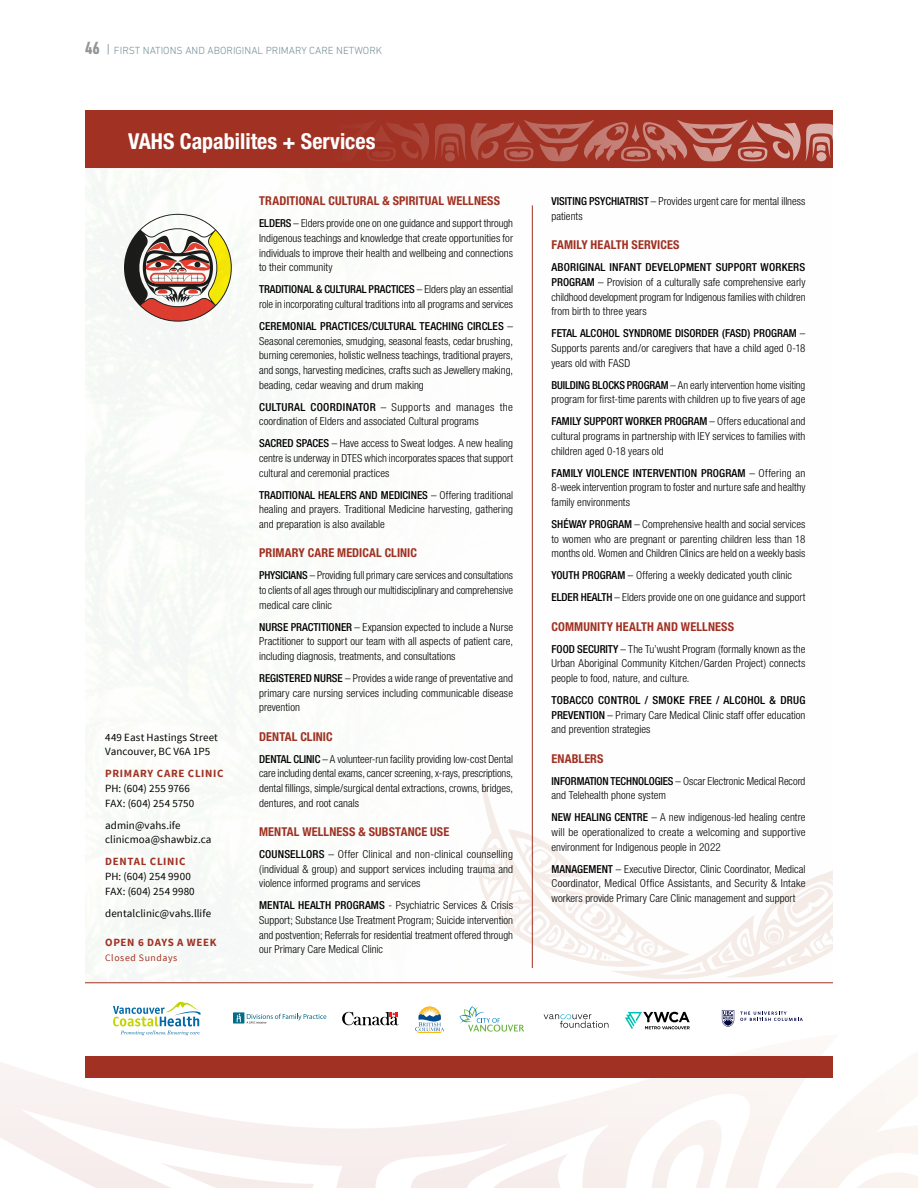
<style>
.page{position:relative;width:918px;height:1188px;background:#fff}
.page>*{position:absolute;margin:0;border:0;box-sizing:border-box;transform-origin:0 0}
.t1{font:700 condensed 22.05px "Helvetica Neue";color:#fff}
.t2{font:700 condensed 12.15px "Helvetica Neue";letter-spacing:.01em;color:#a03123}
.t3{font:300 condensed 10.95px/14.7px "Helvetica Neue";letter-spacing:.005em;color:#000;text-align:justify}
.t4{font:10.95px/14.7px "Source Sans Pro";letter-spacing:.01em;color:#000}
.t5{font:700 10.95px "Source Sans Pro";letter-spacing:.06em;color:#a03123}
.t6{font:300 10.5px "DIN Next LT Pro";color:#748d95}
.t7{font:9.75px "Source Sans Pro";letter-spacing:.06em;color:#a03123}
.s1{font-weight:700;font-stretch:condensed;font-size:18px;color:#939598}
.s2{font-family:"Open Sans";font-weight:400}
.s3{font-weight:500}
</style>
<div class="page">
<svg style="left:0;top:1001px;width:917px;height:187px"></svg>
<div style="left:85px;top:110px;width:748px;height:58px;background:#a03123"></div>
<svg style="left:363px;top:119px;width:470px;height:42px"></svg>
<div style="left:85px;top:1056px;width:748px;height:22px;background:#a03123"></div>
<svg style="left:478px;top:781px;width:355px;height:198px"></svg>
<hr style="left:532px;top:205px;width:1px;height:763px;background:#a03123">
<hr style="left:85px;top:983px;width:748px;height:1px;background:#a03123">
<svg style="left:247px;top:1014px;width:79px;height:10px"></svg>
<div style="left:233px;top:1012px;width:11px;height:12px;background:#006d89"></div>
<svg style="left:236px;top:1014px;width:5px;height:8px"></svg>
<svg style="left:124px;top:214px;width:108px;height:108px"></svg>
<svg style="left:113px;top:1002px;width:88px;height:33px"></svg>
<svg style="left:722px;top:1010px;width:12px;height:17px"></svg>
<svg style="left:740px;top:1012px;width:63px;height:9px"></svg>
<svg style="left:415px;top:1006px;width:29px;height:28px"></svg>
<svg style="left:342px;top:1012px;width:57px;height:13px"></svg>
<svg style="left:459px;top:1006px;width:65px;height:26px"></svg>
<svg style="left:544px;top:1014px;width:64px;height:14px"></svg>
<svg style="left:625px;top:1012px;width:65px;height:17px"></svg>
<p class="t6" style="left:85px;top:44px;width:299px"><span class="s1">46</span> <span class="s2">|</span> FIRST NATIONS AND ABORIGINAL PRIMARY CARE NETWORK</p>
<h1 class="t1" style="left:128px;top:127px;width:249px">VAHS Capabilites + Services</h1>
<p class="t4" style="left:105px;top:730px;width:114px">449 East Hastings Street<br>Vancouver, BC V6A 1P5</p>
<p class="t5" style="left:105px;top:767px;width:120px">PRIMARY CARE CLINIC</p>
<p class="t4" style="left:105px;top:781px;width:91px">PH: (604) 255 9766<br>FAX: (604) 254 5750</p>
<p class="t4" style="left:105px;top:818px;width:108px">admin@vahs.ife clinicmoa@shawbiz.ca</p>
<p class="t5" style="left:105px;top:855px;width:82px">DENTAL CLINIC</p>
<p class="t4" style="left:105px;top:869px;width:91px">PH: (604) 254 9900<br>FAX: (604) 254 9980</p>
<p class="t4" style="left:105px;top:906px;width:107px">dentalclinic@vahs.llife</p>
<p class="t5" style="left:105px;top:935px;width:113px">OPEN 6 DAYS A WEEK</p>
<p class="t7" style="left:105px;top:951px;width:74px">Closed Sundays</p>
<p class="t2" style="left:259px;top:194px;width:243px">TRADITIONAL CULTURAL &amp; SPIRITUAL WELLNESS</p>
<p class="t3" style="left:259px;top:216px;width:255px"><span class="s3">ELDERS</span> – Elders provide one on one guidance and support through Indigenous teachings and knowledge that create opportunities for individuals to improve their health and wellbeing and connections to their community</p>
<p class="t3" style="left:259px;top:282px;width:255px"><span class="s3">TRADITIONAL &amp; CULTURAL PRACTICES</span> – Elders play an essential role in incorporating cultural traditions into all programs and services</p>
<p class="t3" style="left:259px;top:319px;width:255px"><span class="s3">CEREMONIAL PRACTICES/CULTURAL TEACHING CIRCLES</span> – Seasonal ceremonies, smudging, seasonal feasts, cedar brushing, burning ceremonies, holistic wellness teachings, traditional prayers, and songs, harvesting medicines, crafts such as Jewellery making, beading, cedar weaving and drum making</p>
<p class="t3" style="left:259px;top:399px;width:255px"><span class="s3">CULTURAL COORDINATOR</span> – Supports and manages the coordination of Elders and associated Cultural programs</p>
<p class="t3" style="left:259px;top:436px;width:255px"><span class="s3">SACRED SPACES</span> – Have access to Sweat lodges. A new healing centre is underway in DTES which incorporates spaces that support cultural and ceremonial practices</p>
<p class="t3" style="left:259px;top:487px;width:255px"><span class="s3">TRADITIONAL HEALERS AND MEDICINES</span> – Offering traditional healing and prayers. Traditional Medicine harvesting, gathering and preparation is also available</p>
<p class="t2" style="left:259px;top:546px;width:159px">PRIMARY CARE MEDICAL CLINIC</p>
<p class="t3" style="left:259px;top:568px;width:255px"><span class="s3">PHYSICIANS</span> – Providing full primary care services and consultations to clients of all ages through our multidisciplinary and comprehensive medical care clinic</p>
<p class="t3" style="left:259px;top:619px;width:255px"><span class="s3">NURSE PRACTITIONER</span> – Expansion expected to include a Nurse Practitioner to support our team with all aspects of patient care, including diagnosis, treatments, and consultations</p>
<p class="t3" style="left:259px;top:671px;width:255px"><span class="s3">REGISTERED NURSE</span> – Provides a wide range of preventative and primary care nursing services including communicable disease prevention</p>
<p class="t2" style="left:259px;top:729px;width:75px">DENTAL CLINIC</p>
<p class="t3" style="left:259px;top:751px;width:255px"><span class="s3">DENTAL CLINIC</span> – A volunteer-run facility providing low-cost Dental care including dental exams, cancer screening, x-rays, prescriptions, dental fillings, simple/surgical dental extractions, crowns, bridges, dentures, and root canals</p>
<p class="t2" style="left:259px;top:824px;width:192px">MENTAL WELLNESS &amp; SUBSTANCE USE</p>
<p class="t3" style="left:259px;top:847px;width:255px"><span class="s3">COUNSELLORS</span> – Offer Clinical and non-clinical counselling (individual &amp; group) and support services including trauma and violence informed programs and services</p>
<p class="t3" style="left:259px;top:898px;width:255px"><span class="s3">MENTAL HEALTH PROGRAMS</span> - Psychiatric Services &amp; Crisis Support; Substance Use Treatment Program; Suicide intervention and postvention; Referrals for residential treatment offered through our Primary Care Medical Clinic</p>
<p class="t3" style="left:552px;top:194px;width:255px"><span class="s3">VISITING PSYCHIATRIST</span> – Provides urgent care for mental illness patients</p>
<p class="t2" style="left:552px;top:238px;width:129px">FAMILY HEALTH SERVICES</p>
<p class="t3" style="left:552px;top:260px;width:255px"><span class="s3">ABORIGINAL INFANT DEVELOPMENT SUPPORT WORKERS PROGRAM</span> – Provision of a culturally safe comprehensive early childhood development program for Indigenous families with children from birth to three years</p>
<p class="t3" style="left:552px;top:326px;width:255px"><span class="s3">FETAL ALCOHOL SYNDROME DISORDER (FASD) PROGRAM</span> – Supports parents and/or caregivers that have a child aged 0-18 years old with FASD</p>
<p class="t3" style="left:552px;top:377px;width:255px"><span class="s3">BUILDING BLOCKS PROGRAM</span> – An early intervention home visiting program for first-time parents with children up to five years of age</p>
<p class="t3" style="left:552px;top:414px;width:255px"><span class="s3">FAMILY SUPPORT WORKER PROGRAM</span> – Offers educational and cultural programs in partnership with IEY services to families with children aged 0-18 years old</p>
<p class="t3" style="left:552px;top:465px;width:255px"><span class="s3">FAMILY VIOLENCE INTERVENTION PROGRAM</span> – Offering an 8-week intervention program to foster and nurture safe and healthy family environments</p>
<p class="t3" style="left:552px;top:517px;width:255px"><span class="s3">SHÉWAY PROGRAM</span> – Comprehensive health and social services to women who are pregnant or parenting children less than 18 months old. Women and Children Clinics are held on a weekly basis</p>
<p class="t3" style="left:552px;top:564px;width:255px;line-height:22px"><span class="s3">YOUTH PROGRAM</span> – Offering a weekly dedicated youth clinic<br><span class="s3">ELDER HEALTH</span> – Elders provide one on one guidance and support</p>
<p class="t2" style="left:552px;top:619px;width:184px">COMMUNITY HEALTH AND WELLNESS</p>
<p class="t3" style="left:552px;top:641px;width:255px"><span class="s3">FOOD SECURITY</span> – The Tu’wusht Program (formally known as the Urban Aboriginal Community Kitchen/Garden Project) connects people to food, nature, and culture.</p>
<p class="t3" style="left:552px;top:693px;width:255px"><span class="s3">TOBACCO CONTROL / SMOKE FREE / ALCOHOL &amp; DRUG PREVENTION</span> – Primary Care Medical Clinic staff offer education and prevention strategies</p>
<p class="t2" style="left:552px;top:751px;width:53px">ENABLERS</p>
<p class="t3" style="left:552px;top:773px;width:255px"><span class="s3">INFORMATION TECHNOLOGIES</span> – Oscar Electronic Medical Record and Telehealth phone system</p>
<p class="t3" style="left:552px;top:810px;width:255px"><span class="s3">NEW HEALING CENTRE</span> – A new indigenous-led healing centre will be operationalized to create a welcoming and supportive environment for Indigenous people in 2022</p>
<p class="t3" style="left:552px;top:861px;width:255px"><span class="s3">MANAGEMENT</span> – Executive Director, Clinic Coordinator, Medical Coordinator, Medical Office Assistants, and Security &amp; Intake workers provide Primary Care Clinic management and support</p>
</div>
